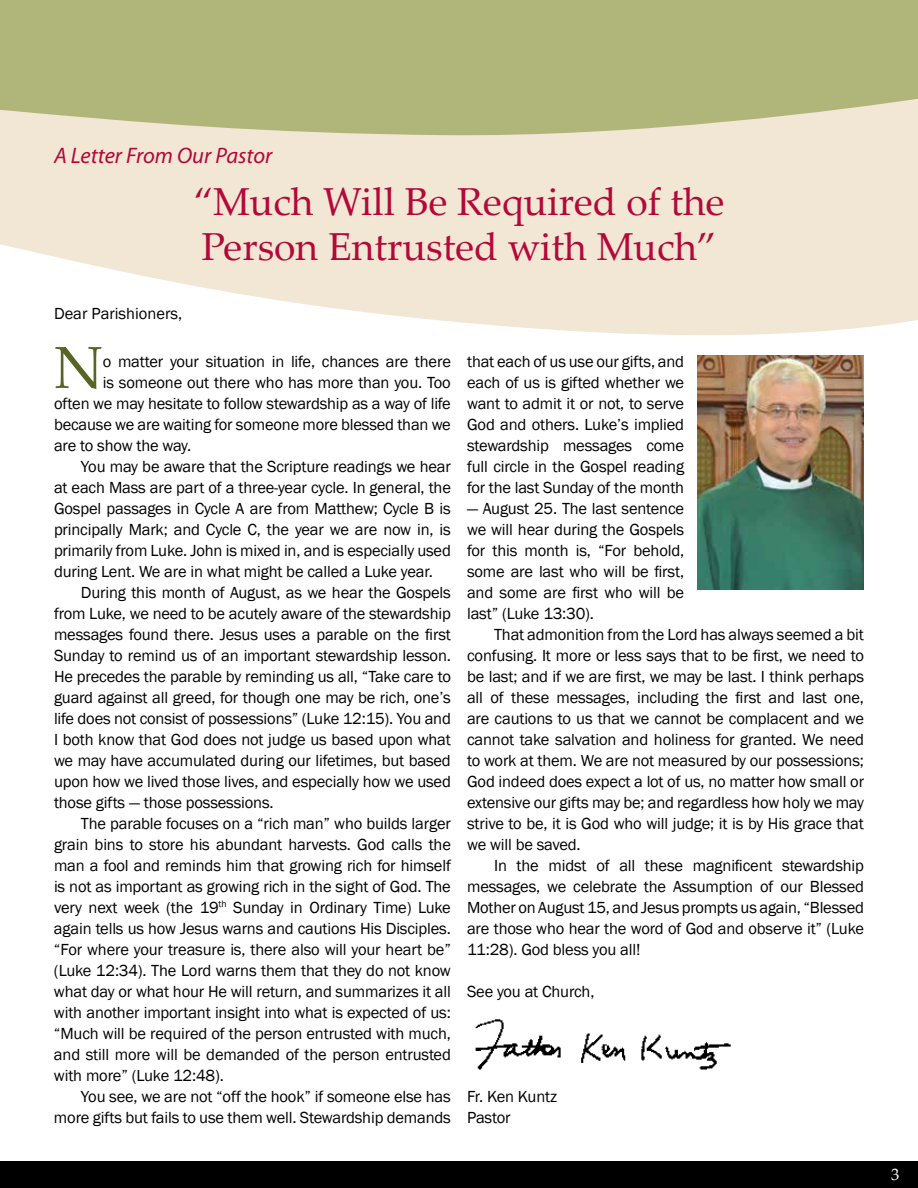
<style>
.page{position:relative;width:918px;height:1188px;background:#fff}
.page>*{position:absolute;margin:0;border:0;box-sizing:border-box;transform-origin:0 0}
.t1{font:59.4px "Palatino Linotype";color:#576423}
.t2{font:39px/45px "Palatino Linotype";color:#b30838}
.t3{font:italic 22.5px "Myriad";color:#b30838}
.t4{font:16.5px/21px "Franklin Gothic";letter-spacing:-.01em;color:#000;text-align:justify}
.t5{font:16.5px "Palatino Linotype";color:#fff}
</style>
<div class="page">
<div style="left:0;top:1161px;width:918px;height:27px;background:#000"></div>
<svg style="left:0;top:137px;width:918px;height:198px;fill:#f2e6d4"></svg>
<svg style="left:0;top:0;width:918px;height:137px;fill:#b0b579"></svg>
<img style="left:475px;top:1019px;width:256px;height:51px">
<img style="left:698px;top:355px;width:166px;height:234px">
<h3 class="t3" style="left:54px;top:145px;width:220px">A Letter From Our Pastor</h3>
<h2 class="t2" style="left:194px;top:178px;width:532px">“Much Will Be Required of the<br>Person Entrusted with Much”</h2>
<p class="t4" style="left:54px;top:303px;width:130px">Dear Parishioners,</p>
<h1 class="t1" style="left:54px;top:326px;width:51px">N</h1>
<p class="t4" style="left:103px;top:351px;width:350px">o matter your situation in life, chances are there</p>
<p class="t4" style="left:103px;top:372px;width:350px">is someone out there who has more than you. Too</p>
<p class="t4" style="left:54px;top:393px;width:398px">often we may hesitate to follow stewardship as a way of life</p>
<p class="t4" style="left:54px;top:414px;width:398px">because we are waiting for someone more blessed than we</p>
<p class="t4" style="left:54px;top:435px;width:139px">are to show the way.</p>
<p class="t4" style="left:81px;top:456px;width:371px">You may be aware that the Scripture readings we hear</p>
<p class="t4" style="left:54px;top:477px;width:398px">at each Mass are part of a three-year cycle. In general, the</p>
<p class="t4" style="left:54px;top:498px;width:398px">Gospel passages in Cycle A are from Matthew; Cycle B is</p>
<p class="t4" style="left:54px;top:519px;width:398px">principally Mark; and Cycle C, the year we are now in, is</p>
<p class="t4" style="left:54px;top:540px;width:398px">primarily from Luke. John is mixed in, and is especially used</p>
<p class="t4" style="left:54px;top:561px;width:380px">during Lent. We are in what might be called a Luke year.</p>
<p class="t4" style="left:81px;top:582px;width:371px">During this month of August, as we hear the Gospels</p>
<p class="t4" style="left:54px;top:603px;width:398px">from Luke, we need to be acutely aware of the stewardship</p>
<p class="t4" style="left:54px;top:624px;width:398px">messages found there. Jesus uses a parable on the first</p>
<p class="t4" style="left:54px;top:645px;width:398px">Sunday to remind us of an important stewardship lesson.</p>
<p class="t4" style="left:54px;top:666px;width:398px">He precedes the parable by reminding us all, “Take care to</p>
<p class="t4" style="left:54px;top:687px;width:398px">guard against all greed, for though one may be rich, one’s</p>
<p class="t4" style="left:54px;top:708px;width:398px">life does not consist of possessions” (Luke 12:15). You and</p>
<p class="t4" style="left:54px;top:729px;width:398px">I both know that God does not judge us based upon what</p>
<p class="t4" style="left:54px;top:750px;width:398px">we may have accumulated during our lifetimes, but based</p>
<p class="t4" style="left:54px;top:771px;width:398px">upon how we lived those lives, and especially how we used</p>
<p class="t4" style="left:54px;top:792px;width:221px">those gifts — those possessions.</p>
<p class="t4" style="left:81px;top:813px;width:371px">The parable focuses on a “rich man” who builds larger</p>
<p class="t4" style="left:54px;top:834px;width:398px">grain bins to store his abundant harvests. God calls the</p>
<p class="t4" style="left:54px;top:855px;width:398px">man a fool and reminds him that growing rich for himself</p>
<p class="t4" style="left:54px;top:876px;width:398px">is not as important as growing rich in the sight of God. The</p>
<p class="t4" style="left:54px;top:897px;width:398px">very next week (the 19<sup>th</sup> Sunday in Ordinary Time) Luke</p>
<p class="t4" style="left:54px;top:918px;width:398px">again tells us how Jesus warns and cautions His Disciples.</p>
<p class="t4" style="left:54px;top:939px;width:398px">“For where your treasure is, there also will your heart be”</p>
<p class="t4" style="left:54px;top:960px;width:398px">(Luke 12:34). The Lord warns them that they do not know</p>
<p class="t4" style="left:54px;top:981px;width:398px">what day or what hour He will return, and summarizes it all</p>
<p class="t4" style="left:54px;top:1002px;width:398px">with another important insight into what is expected of us:</p>
<p class="t4" style="left:54px;top:1023px;width:398px">“Much will be required of the person entrusted with much,</p>
<p class="t4" style="left:54px;top:1044px;width:398px">and still more will be demanded of the person entrusted</p>
<p class="t4" style="left:54px;top:1065px;width:171px">with more” (Luke 12:48).</p>
<p class="t4" style="left:81px;top:1086px;width:371px">You see, we are not “off the hook” if someone else has</p>
<p class="t4" style="left:54px;top:1107px;width:398px">more gifts but fails to use them well. Stewardship demands</p>
<p class="t4" style="left:467px;top:351px;width:219px">that each of us use our gifts, and each of us is gifted whether we want to admit it or not, to serve God and others. Luke’s implied stewardship messages come full circle in the Gospel reading for the last Sunday of the month</p>
<p class="t4" style="left:467px;top:498px;width:219px">— August 25. The last sentence we will hear during the Gospels for this month is, “For behold, some are last who will be first, and some are first who will be last” (Luke 13:30).</p>
<p class="t4" style="left:467px;top:624px;width:399px;text-indent:27px">That admonition from the Lord has always seemed a bit confusing. It more or less says that to be first, we need to be last; and if we are first, we may be last. I think perhaps all of these messages, including the first and last one, are cautions to us that we cannot be complacent and we cannot take salvation and holiness for granted. We need to work at them. We are not measured by our possessions; God indeed does expect a lot of us, no matter how small or extensive our gifts may be; and regardless how holy we may strive to be, it is God who will judge; it is by His grace that we will be saved.</p>
<p class="t4" style="left:467px;top:855px;width:398px;text-indent:27px">In the midst of all these magnificent stewardship messages, we celebrate the Assumption of our Blessed Mother on August 15, and Jesus prompts us again, “Blessed are those who hear the word of God and observe it” (Luke 11:28). God bless you all!</p>
<p class="t4" style="left:467px;top:981px;width:129px">See you at Church,</p>
<p class="t4" style="left:467px;top:1086px;width:92px">Fr. Ken Kuntz<br>Pastor</p>
<p class="t5" style="left:891px;top:1163px;width:10px">3</p>
</div>
